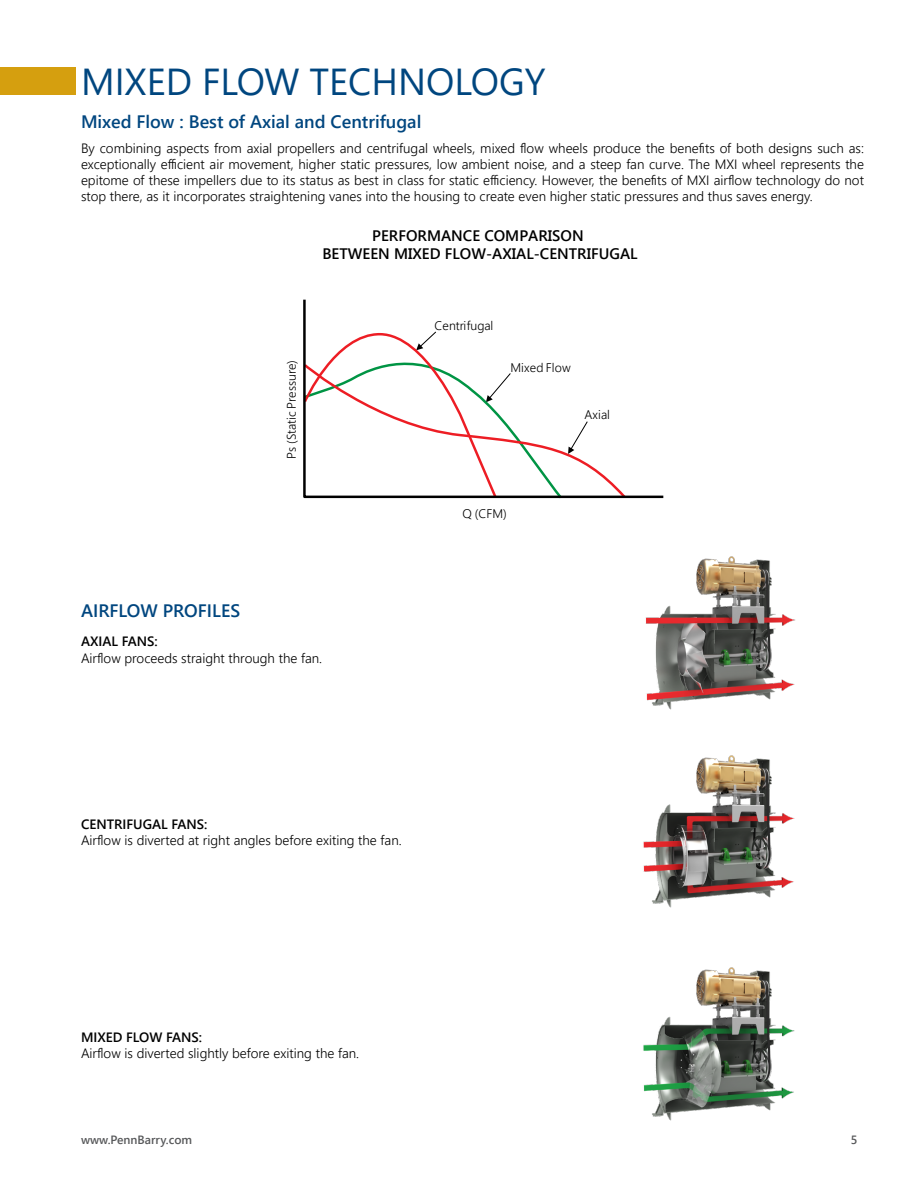
<style>
.page{position:relative;width:918px;height:1188px;background:#fff}
.page>*{position:absolute;margin:0;border:0;box-sizing:border-box;transform-origin:0 0}
.t1{font:37.5px "Segoe UI";color:#00467f}
.t2{font:600 18px "Segoe UI";color:#00467f}
.t3{font:600 15.15px/18.3px "Segoe UI";color:#000;text-align:center}
.t4{font:300 13.5px/16.2px "Segoe UI";color:#000;text-align:justify}
.t5{font:600 13.5px "Segoe UI";color:#000}
.t6{font:300 12.45px "Segoe UI";color:#010101}
.t7{font:600 12px "Segoe UI";color:#58595b}
</style>
<div class="page">
<div style="left:0;top:68px;width:76px;height:27px;background:#d59f0f"></div>
<svg style="left:303px;top:299px;width:361px;height:200px"></svg>
<img style="left:645px;top:556px;width:150px;height:154px">
<img style="left:643px;top:755px;width:152px;height:153px">
<img style="left:643px;top:967px;width:152px;height:154px">
<h1 class="t1" style="left:81px;top:46px;width:466px">MIXED FLOW TECHNOLOGY</h1>
<h2 class="t2" style="left:81px;top:105px;width:342px">Mixed Flow : Best of Axial and Centrifugal</h2>
<p class="t4" style="left:81px;top:138px;width:785px">By combining aspects from axial propellers and centrifugal wheels, mixed flow wheels produce the benefits of both designs such as: exceptionally efficient air movement, higher static pressures, low ambient noise, and a steep fan curve. The MXI wheel represents the epitome of these impellers due to its status as best in class for static efficiency. However, the benefits of MXI airflow technology do not stop there, as it incorporates straightening vanes into the housing to create even higher static pressures and thus saves energy.</p>
<p class="t3" style="left:322px;top:226px;width:317px">PERFORMANCE COMPARISON<br>BETWEEN MIXED FLOW-AXIAL-CENTRIFUGAL</p>
<p class="t6" style="left:282px;top:459px;width:101px;rotate:-90deg">Ps (Static Pressure)</p>
<h2 class="t2" style="left:81px;top:594px;width:161px">AIRFLOW PROFILES</h2>
<p class="t5" style="left:81px;top:629px;width:78px">AXIAL FANS:</p>
<p class="t4" style="left:81px;top:648px;width:243px">Airflow proceeds straight through the fan.</p>
<p class="t6" style="left:435px;top:316px;width:60px">Centrifugal</p>
<p class="t6" style="left:510px;top:358px;width:62px">Mixed Flow</p>
<p class="t6" style="left:585px;top:405px;width:27px">Axial</p>
<p class="t6" style="left:462px;top:504px;width:46px">Q (CFM)</p>
<p class="t5" style="left:81px;top:811px;width:128px">CENTRIFUGAL FANS:</p>
<p class="t4" style="left:81px;top:831px;width:322px">Airflow is diverted at right angles before exiting the fan.</p>
<p class="t5" style="left:81px;top:1024px;width:123px">MIXED FLOW FANS:</p>
<p class="t4" style="left:81px;top:1044px;width:280px">Airflow is diverted slightly before exiting the fan.</p>
<p class="t7" style="left:81px;top:1129px;width:113px">www.PennBarry.com</p>
<p class="t7" style="left:851px;top:1129px;width:8px">5</p>
</div>
